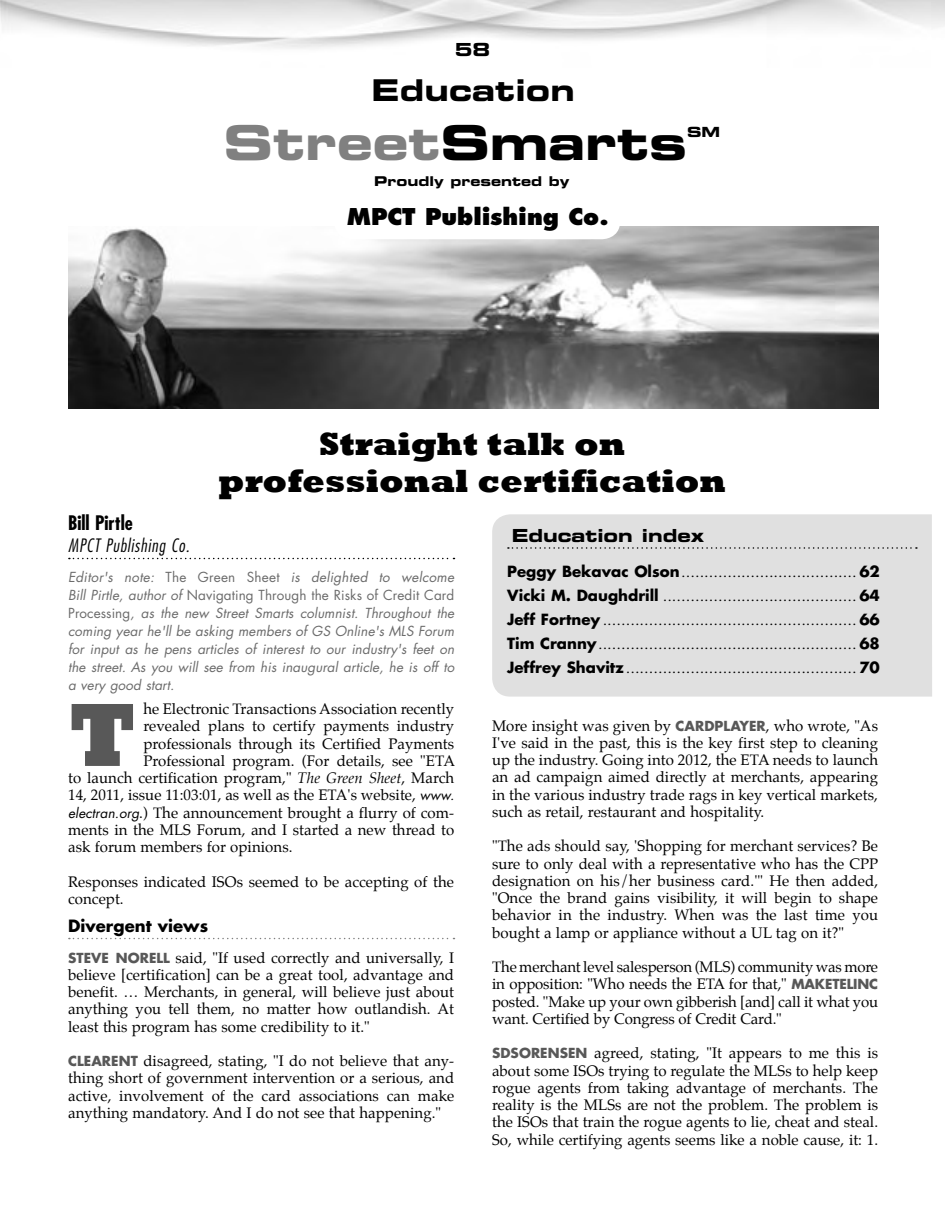
<style>
.page{position:relative;width:945px;height:1215px;background:#fff}
.page>*{position:absolute;margin:0;border:0;box-sizing:border-box;transform-origin:0 0}
.t1{font:800 91.2px "Rockwell";color:#585858}
.t2{font:48px "Eurostile Bold Extended Two";color:#808080}
.t3{font:800 33px/37.5px "Rockwell";color:#000;text-align:center}
.t4{font:30px "Eurostile Bold Extended Two";letter-spacing:.005em;color:#000}
.t5{font:800 22.5px "Futura";color:#000}
.t6{font:700 condensed 19.5px "Futura";color:#000}
.t7{font:italic 300 condensed 18px "Futura";letter-spacing:.05em;color:#000}
.t8{font:18px "Eurostile Bold Extended Two";color:#000}
.t9{font:700 16.5px "Futura";color:#000}
.t10{font:15px/17.2px "Palatino";letter-spacing:.005em;color:#000;text-align:justify}
.t11{font:15px/24px "Futura";color:#000;text-align:justify}
.t12{font:13.95px "Eurostile Bold Extended Two";color:#000}
.t13{font:italic 13.5px/18px "Futura";letter-spacing:.005em;color:#6b6b6b;text-align:justify}
.t14{font:13.5px "Eurostile Bold Extended Two";color:#000}
.s1{color:#000}
.s2{font-style:normal}
.s3{font-style:italic}
.s4{font-family:"Futura";font-style:italic;font-size:13.5px}
.s5{font-family:"Futura";font-weight:700;font-size:13.5px;color:#585858}
.s6{font-weight:700}
</style>
<div class="page">
<img style="left:68px;top:227px;width:810px;height:182px">
<div style="left:492px;top:514px;width:440px;height:183px;background:#e0e0e0"></div>
<svg style="left:508px;top:547px;width:409px;height:2px"></svg>
<svg style="left:69px;top:558px;width:385px;height:1px"></svg>
<svg style="left:69px;top:938px;width:385px;height:1px"></svg>
<div style="left:334px;top:193px;width:286px;height:46px;background:#fff;border-radius:18px"></div>
<p class="t8" style="left:455px;top:43px;width:37px">58</p>
<h3 class="t4" style="left:372px;top:79px;width:205px">Education</h3>
<h2 class="t2" style="left:223px;top:126px;width:465px">Street<span class="s1">Smarts</span></h2>
<p class="t12" style="left:687px;top:127px;width:35px">SM</p>
<p class="t14" style="left:374px;top:176px;width:197px">Proudly presented by</p>
<h3 class="t5" style="left:347px;top:207px;width:263px">MPCT Publishing Co.</h3>
<h3 class="t3" style="left:218px;top:424px;width:509px">Straight talk on professional certification</h3>
<h3 class="t6" style="left:68px;top:514px;width:66px">Bill Pirtle</h3>
<p class="t7" style="left:68px;top:538px;width:123px">MPCT Publishing Co.</p>
<p class="t13" style="left:68px;top:570px;width:388px">Editor's note: <span class="s2">The Green Sheet</span> is delighted to welcome Bill Pirtle, author of <span class="s2">Navigating Through the Risks of Credit Card Processing</span>, as the new Street Smarts columnist. Throughout the coming year he'll be asking members of GS Online's MLS Forum for input as he pens articles of interest to our industry's feet on the street. As you will see from his inaugural article, he is off to a very good start.</p>
<h1 class="t1" style="left:68px;top:680px;width:70px">T</h1>
<p class="t10" style="left:143px;top:701px;width:312px">he Electronic Transactions Association recently</p>
<p class="t10" style="left:143px;top:719px;width:312px">revealed plans to certify payments industry</p>
<p class="t10" style="left:143px;top:736px;width:312px">professionals through its Certified Payments</p>
<p class="t10" style="left:143px;top:753px;width:313px">Professional program. (For details, see "ETA</p>
<p class="t10" style="left:68px;top:770px;width:388px">to launch certification program," <span class="s3">The Green Sheet</span>, March</p>
<p class="t10" style="left:68px;top:788px;width:388px">14, 2011, issue 11:03:01, as well as the ETA's website, <span class="s4">www.</span></p>
<p class="t10" style="left:68px;top:805px;width:388px"><span class="s4">electran.org</span>.) The announcement brought a flurry of com-</p>
<p class="t10" style="left:68px;top:822px;width:388px">ments in the MLS Forum, and I started a new thread to</p>
<p class="t10" style="left:68px;top:839px;width:226px">ask forum members for opinions.</p>
<p class="t10" style="left:68px;top:874px;width:387px">Responses indicated ISOs seemed to be accepting of the concept.</p>
<p class="t9" style="left:68px;top:919px;width:142px">Divergent views</p>
<p class="t10" style="left:68px;top:950px;width:388px"><span class="s5">STEVE NORELL</span> said, "If used correctly and universally, I believe [certification] can be a great tool, advantage and benefit. … Merchants, in general, will believe just about anything you tell them, no matter how outlandish. At least this program has some credibility to it."</p>
<p class="t10" style="left:68px;top:1053px;width:388px"><span class="s5">CLEARENT</span> disagreed, stating, "I do not believe that any&shy;thing short of government intervention or a serious, and active, involvement of the card associations can make anything mandatory. And I do not see that happening."</p>
<p class="t8" style="left:512px;top:529px;width:194px">Education index</p>
<p class="t11" style="left:507px;top:560px;width:374px"><span class="s6">Peggy Bekavac Olson</span> ...................................... <span class="s6">62<br>Vicki M. Daughdrill</span> .......................................... <span class="s6">64<br>Jeff Fortney</span> ....................................................... <span class="s6">66<br>Tim Cranny</span> ........................................................ <span class="s6">68<br>Jeffrey Shavitz</span> .................................................. <span class="s6">70</span></p>
<p class="t10" style="left:492px;top:718px;width:388px">More insight was given by <span class="s5">CARDPLAYER</span>, who wrote, "As I've said in the past, this is the key first step to cleaning up the industry. Going into 2012, the ETA needs to launch an ad campaign aimed directly at merchants, appearing in the various industry trade rags in key vertical markets, such as retail, restaurant and hospitality.</p>
<p class="t10" style="left:492px;top:839px;width:388px">"The ads should say, 'Shopping for merchant services? Be sure to only deal with a representative who has the CPP designation on his/her business card.'" He then added, "Once the brand gains visibility, it will begin to shape behavior in the industry. When was the last time you bought a lamp or appliance without a UL tag on it?"</p>
<p class="t10" style="left:492px;top:959px;width:388px">The merchant level salesperson (MLS) community was more in opposition: "Who needs the ETA for that," <span class="s5">MAKETELINC </span>posted. "Make up your own gibberish [and] call it what you want. Certified by Congress of Credit Card."</p>
<p class="t10" style="left:492px;top:1046px;width:388px"><span class="s5">SDSORENSEN</span> agreed, stating, "It appears to me this is about some ISOs trying to regulate the MLSs to help keep rogue agents from taking advantage of merchants. The reality is the MLSs are not the problem. The problem is the ISOs that train the rogue agents to lie, cheat and steal.<br>So, while certifying agents seems like a noble cause, it: 1.</p>
</div>
